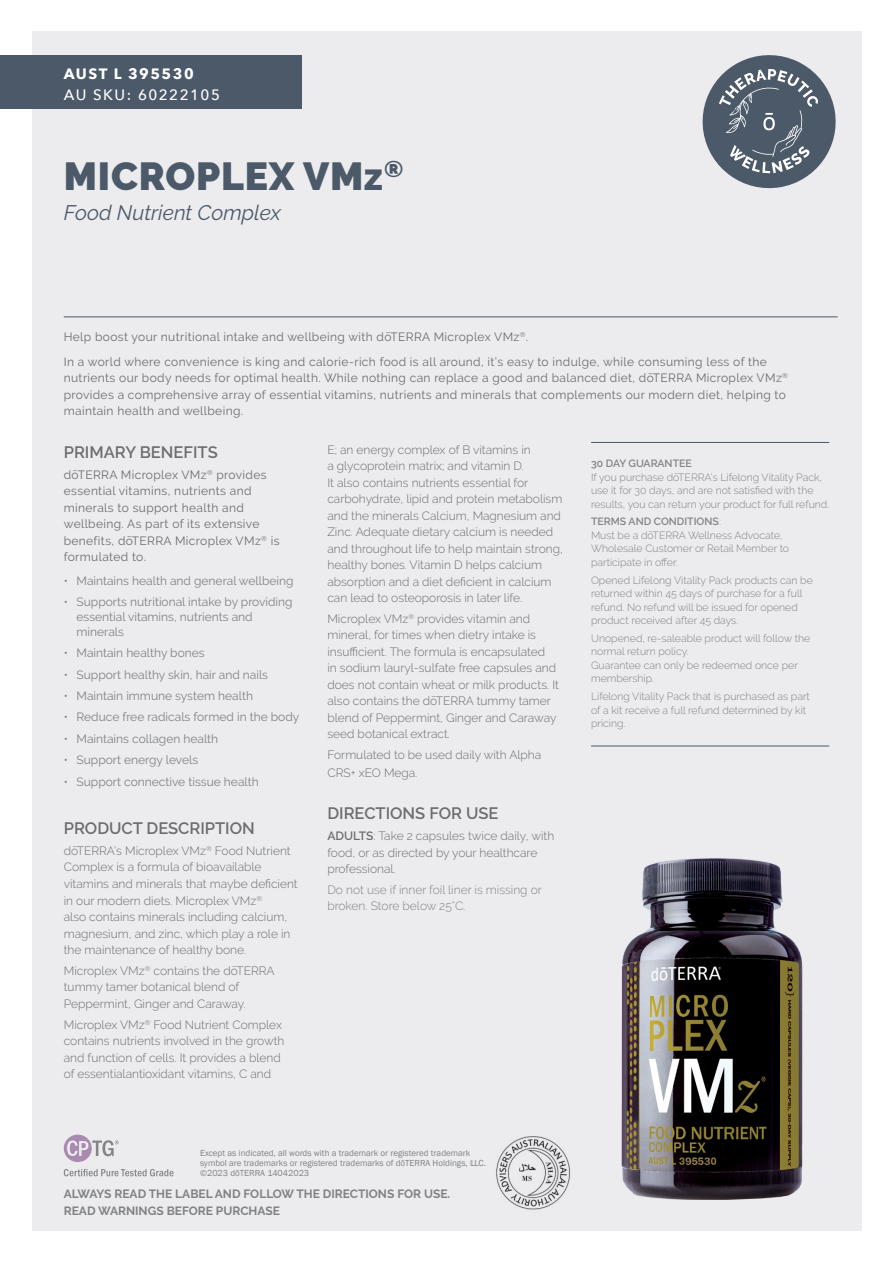
<style>
.page{position:relative;width:893px;height:1263px;background:#fff}
.page>*{position:absolute;margin:0;border:0;box-sizing:border-box;transform-origin:0 0}
.Product_Name{font:900 39px "Raleway";letter-spacing:.02em;color:#4c5969}
.Botanical_Name{font:italic 21px "Raleway";color:#4c5969}
.SUB_HEADER{font:600 16.5px "Raleway";color:#6c6d70}
.SKU_No{font:500 15px "Avenir Next";letter-spacing:.1em;color:#fff}
.AUST_L{font:700 15px "Avenir Next";letter-spacing:.1em;color:#fff}
.description{font:300 12px/16.5px "Raleway";color:#6c6d70}
.benefits{font:12px/16.5px "Raleway";letter-spacing:.03em;color:#6c6d70}
.t1{font:12px/15px "Raleway";color:#808285}
.Bottom_Caution{font:700 12px "Raleway";color:#808285}
.description-2{font:300 12px/16.5px "Raleway";color:#808285}
.description-3{font:300 10.5px/13.5px "Raleway";color:#808285}
.description-4{font:600 10.5px "Raleway";color:#808285}
.t2{font:9px/10.4px "Franklin Gothic";color:#808285}
.s1{color:#808285}
.s2{font-weight:600}
.s3{font-weight:300}
</style>
<div class="page">
<div style="left:32px;top:32px;width:829px;height:1199px;background:#ececee"></div>
<svg style="left:64px;top:1169px;width:110px;height:7px"></svg>
<svg style="left:64px;top:1134px;width:55px;height:28px"></svg>
<svg style="left:702px;top:55px;width:134px;height:134px"></svg>
<div style="left:0;top:55px;width:301px;height:53px;background:#4c5969"></div>
<hr style="left:64px;top:317px;width:774px;height:1px;background:#4c5969">
<img style="left:621px;top:858px;width:182px;height:342px">
<hr style="left:591px;top:442px;width:238px;height:1px;background:#4c5969">
<hr style="left:591px;top:746px;width:238px;height:1px;background:#4c5969">
<img style="left:496px;top:1136px;width:74px;height:74px">
<p class="AUST_L" style="left:64px;top:60px;width:131px">AUST L 395530</p>
<p class="SKU_No" style="left:64px;top:82px;width:158px">AU SKU: 60222105</p>
<p class="Product_Name" style="left:64px;top:154px;width:341px">MICROPLEX VMz<sup>®</sup></p>
<p class="Botanical_Name" style="left:64px;top:200px;width:219px">Food Nutrient Complex</p>
<p class="benefits" style="left:64px;top:328px;width:466px">Help boost your nutritional intake and wellbeing with dōTERRA Microplex VMz<sup>®</sup>.</p>
<p class="benefits" style="left:64px;top:353px;width:726px">In a world where convenience is king and calorie-rich food is all around, it’s easy to indulge, while consuming less of the nutrients our body needs for optimal health. While nothing can replace a good and balanced diet, dōTERRA Microplex VMz<sup>® </sup>provides a comprehensive array of essential vitamins, nutrients and minerals that complements our modern diet, helping to maintain health and wellbeing.</p>
<p class="SUB_HEADER" style="left:64px;top:442px;width:156px">PRIMARY BENEFITS</p>
<p class="benefits" style="left:64px;top:466px;width:217px">dōTERRA Microplex VMz<sup>®</sup> provides essential vitamins, nutrients and minerals to support health and wellbeing. As part of its extensive benefits, dōTERRA Microplex VMz<sup>®</sup> is formulated to.</p>
<p class="t1" style="left:64px;top:573px;width:231px">• Maintains health and general wellbeing</p>
<p class="t1" style="left:77px;top:594px;width:218px;text-indent:-13px">• Supports nutritional intake by providing essential vitamins, nutrients and minerals</p>
<p class="t1" style="left:64px;top:645px;width:142px">• Maintain healthy bones</p>
<p class="t1" style="left:64px;top:667px;width:206px">• Support healthy skin, hair and nails</p>
<p class="t1" style="left:64px;top:688px;width:191px">• Maintain immune system health</p>
<p class="t1" style="left:64px;top:710px;width:237px">• Reduce free radicals formed in the body</p>
<p class="t1" style="left:64px;top:731px;width:156px">• Maintains collagen health</p>
<p class="t1" style="left:64px;top:752px;width:136px">• Support energy levels</p>
<p class="t1" style="left:64px;top:774px;width:197px">• Support connective tissue health</p>
<p class="SUB_HEADER" style="left:64px;top:819px;width:193px">PRODUCT DESCRIPTION</p>
<p class="description" style="left:64px;top:842px;width:236px">dōTERRA’s Microplex VMz<sup>®</sup> Food Nutrient Complex is a formula of bioavailable vitamins and minerals that maybe deficient in our modern diets. Microplex VMz<sup>®<br></sup>also contains minerals including calcium, magnesium, and zinc, which play a role in the maintenance of healthy bone.</p>
<p class="description" style="left:64px;top:962px;width:212px">Microplex VMz<sup>®</sup> contains the dōTERRA tummy tamer botanical blend of<br>Peppermint, Ginger and Caraway.</p>
<p class="description" style="left:64px;top:1016px;width:222px">Microplex VMz<sup>®</sup> Food Nutrient Complex contains nutrients involved in the growth and function of cells. It provides a blend of essentialantioxidant vitamins, C and</p>
<p class="description" style="left:327px;top:441px;width:237px">E; an energy complex of B vitamins in<br>a glycoprotein matrix; and vitamin D.<br>It also contains nutrients essential for carbohydrate, lipid and protein metabolism and the minerals Calcium, Magnesium and Zinc. Adequate dietary calcium is needed and throughout life to help maintain strong, healthy bones. Vitamin D helps calcium absorption and a diet deficient in calcium can lead to osteoporosis in later life.</p>
<p class="description" style="left:327px;top:610px;width:233px">Microplex VMz<sup>®</sup> provides vitamin and mineral, for times when dietry intake is insufficient. The formula is encapsulated<br>in sodium lauryl-sulfate free capsules and does not contain wheat or milk products. It also contains the dōTERRA tummy tamer blend of Peppermint, Ginger and Caraway seed botanical extract.</p>
<p class="description" style="left:327px;top:746px;width:215px;line-height:18px">Formulated to be used daily with Alpha<br>CRS+ xEO Mega<span class="s1">.</span></p>
<p class="SUB_HEADER" style="left:327px;top:804px;width:173px">DIRECTIONS FOR USE</p>
<p class="description" style="left:327px;top:827px;width:228px"><span class="s2">ADULTS</span>: Take 2 capsules twice daily, with food, or as directed by your healthcare professional.</p>
<p class="description-2" style="left:327px;top:881px;width:216px">Do not use if inner foil liner is missing or broken. Store below 25°C.</p>
<p class="t2" style="left:200px;top:1147px;width:287px">Except as indicated, all words with a trademark or registered trademark symbol are trademarks or registered trademarks of dōTERRA Holdings, LLC. ©2023 dōTERRA 14042023</p>
<p class="Bottom_Caution" style="left:64px;top:1187px;width:388px">ALWAYS READ THE LABEL AND FOLLOW THE DIRECTIONS FOR USE.</p>
<p class="Bottom_Caution" style="left:64px;top:1204px;width:218px">READ WARNINGS BEFORE PURCHASE</p>
<p class="description-4" style="left:591px;top:457px;width:102px">30 DAY GUARANTEE</p>
<p class="description-3" style="left:591px;top:470px;width:240px">If you purchase dōTERRA’s Lifelong Vitality Pack, use it for 30 days, and are not satisfied with the results, you can return your product for full refund.</p>
<p class="description-4" style="left:591px;top:515px;width:131px">TERMS AND CONDITIONS<span class="s3">:</span></p>
<p class="description-3" style="left:591px;top:528px;width:200px">Must be a dōTERRA Wellness Advocate,<br>Wholesale Customer or Retail Member to participate in offer.</p>
<p class="description-3" style="left:591px;top:573px;width:223px">Opened Lifelong Vitality Pack products can be returned within 45 days of purchase for a full refund. No refund will be issued for opened product received after 45 days.</p>
<p class="description-3" style="left:591px;top:631px;width:221px">Unopened, re-saleable product will follow the normal return policy.</p>
<p class="description-3" style="left:591px;top:658px;width:208px">Guarantee can only be redeemed once per membership.</p>
<p class="description-3" style="left:591px;top:689px;width:220px">Lifelong Vitality Pack that is purchased as part of a kit receive a full refund determined by kit pricing.</p>
</div>
